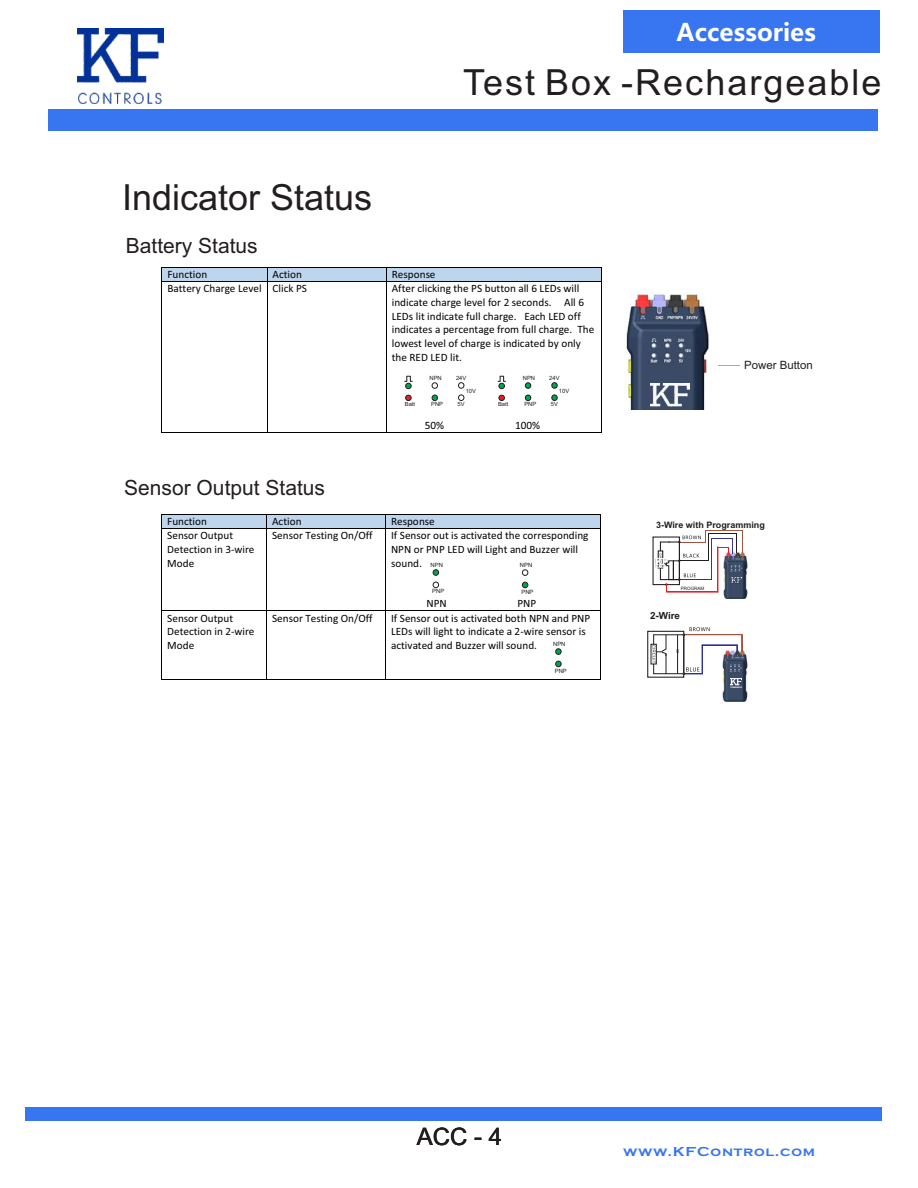
<style>
.page{position:relative;width:918px;height:1188px;background:#fff}
.page>*{position:absolute;margin:0;border:0;box-sizing:border-box;transform-origin:0 0}
.t1{font:36px "Arial";letter-spacing:.055em;color:#221e1f}
.t2{font:36px "Arial";color:#221e1f}
.t3{font:700 24px "Microsoft Ya Hei";color:#fff}
.t4{font:24px "Arial";color:#221e1f}
.t5{font:21px "Arial";color:#221e1f}
.t6{font:700 13.5px "Copperplate Gothic";letter-spacing:.05em;color:#3775f1;scale:1.11 1}
.t7{font:11.4px "Arial";color:#221e1f}
.t8{font:11.25px/13.6px "Calibri";color:#000}
.t9{font:700 9.75px "Arial";color:#221e1f}
.t10{font:700 8.85px "Arial";color:#221e1f}
.t11{font:5.85px "Arial";color:#221e1f}
.t12{font:5.7px "Arial";color:#221e1f;scale:1.05 1}
.t13{font:4.5px "Arial";color:#221e1f}
</style>
<div class="page">
<img style="left:722px;top:650px;width:26px;height:52px">
<svg style="left:730px;top:678px;width:12px;height:10px"></svg>
<hr style="left:683px;top:634px;width:60px;height:1px;background:#a15641">
<div style="left:702px;top:645px;width:36px;height:1px;background:#221e1f;border:1px solid #2e3092"></div>
<div style="left:647px;top:631px;width:37px;height:47px;border:1px solid #221e1f"></div>
<div style="left:653px;top:634px;width:31px;height:40px;border:1px solid #221e1f"></div>
<hr style="left:677px;top:635px;width:1px;height:39px;background:#221e1f">
<svg style="left:651px;top:644px;width:1px;height:20px"></svg>
<svg style="left:652px;top:634px;width:15px;height:40px"></svg>
<svg style="left:683px;top:627px;width:27px;height:9px"></svg>
<svg style="left:737px;top:634px;width:6px;height:18px"></svg>
<svg style="left:676px;top:645px;width:27px;height:30px"></svg>
<img style="left:724px;top:552px;width:23px;height:47px">
<svg style="left:655px;top:531px;width:88px;height:61px"></svg>
<svg style="left:433px;top:569px;width:6px;height:7px"></svg>
<svg style="left:433px;top:582px;width:6px;height:6px"></svg>
<div style="left:48px;top:109px;width:830px;height:21px;background:#3775f1"></div>
<img style="left:77px;top:28px;width:86px;height:76px">
<div style="left:623px;top:11px;width:257px;height:42px;background:#3775f1"></div>
<div style="left:26px;top:1108px;width:856px;height:13px;background:#3775f1"></div>
<img style="left:624px;top:291px;width:85px;height:119px">
<img style="left:651px;top:384px;width:38px;height:26px">
<svg style="left:718px;top:365px;width:22px;height:1px"></svg>
<div style="left:551px;top:382px;width:7px;height:7px;background:#00a550;border:1px solid #221e1f;border-radius:50%"></div>
<svg style="left:551px;top:395px;width:7px;height:6px"></svg>
<svg style="left:499px;top:395px;width:6px;height:6px"></svg>
<svg style="left:498px;top:376px;width:8px;height:13px"></svg>
<svg style="left:525px;top:382px;width:6px;height:7px"></svg>
<svg style="left:525px;top:395px;width:6px;height:6px"></svg>
<svg style="left:458px;top:382px;width:6px;height:7px"></svg>
<svg style="left:458px;top:395px;width:6px;height:6px"></svg>
<svg style="left:405px;top:383px;width:7px;height:6px"></svg>
<svg style="left:405px;top:395px;width:7px;height:6px"></svg>
<svg style="left:404px;top:376px;width:9px;height:6px"></svg>
<svg style="left:432px;top:382px;width:6px;height:7px"></svg>
<svg style="left:432px;top:395px;width:6px;height:6px"></svg>
<svg style="left:522px;top:569px;width:6px;height:7px"></svg>
<svg style="left:522px;top:582px;width:6px;height:6px"></svg>
<div style="left:555px;top:648px;width:7px;height:7px;background:#00a550;border:1px solid #221e1f;border-radius:50%"></div>
<svg style="left:555px;top:661px;width:7px;height:6px"></svg>
<div style="left:162px;top:515px;width:104px;height:13px;background:#bdd5ed"></div>
<div style="left:267px;top:515px;width:118px;height:13px;background:#bdd5ed"></div>
<div style="left:386px;top:515px;width:214px;height:13px;background:#bdd5ed"></div>
<hr style="left:162px;top:514px;width:105px;height:1px;background:#000">
<hr style="left:267px;top:514px;width:118px;height:1px;background:#000">
<hr style="left:386px;top:514px;width:214px;height:1px;background:#000">
<hr style="left:162px;top:528px;width:105px;height:1px;background:#000">
<hr style="left:267px;top:528px;width:118px;height:1px;background:#000">
<svg style="left:385px;top:514px;width:1px;height:15px"></svg>
<hr style="left:386px;top:528px;width:214px;height:1px;background:#000">
<svg style="left:600px;top:514px;width:1px;height:15px"></svg>
<hr style="left:162px;top:529px;width:1px;height:82px;background:#000">
<hr style="left:267px;top:529px;width:1px;height:82px;background:#000">
<hr style="left:385px;top:529px;width:1px;height:82px;background:#000">
<hr style="left:600px;top:529px;width:1px;height:82px;background:#000">
<hr style="left:162px;top:611px;width:105px;height:1px;background:#000">
<hr style="left:267px;top:611px;width:118px;height:1px;background:#000">
<hr style="left:386px;top:611px;width:214px;height:1px;background:#000">
<hr style="left:162px;top:611px;width:1px;height:68px;background:#000">
<hr style="left:162px;top:679px;width:105px;height:1px;background:#000">
<hr style="left:267px;top:611px;width:1px;height:68px;background:#000">
<hr style="left:267px;top:679px;width:118px;height:1px;background:#000">
<hr style="left:385px;top:611px;width:1px;height:68px;background:#000">
<hr style="left:386px;top:679px;width:214px;height:1px;background:#000">
<hr style="left:600px;top:611px;width:1px;height:68px;background:#000">
<div style="left:162px;top:268px;width:105px;height:13px;background:#bdd5ed"></div>
<div style="left:267px;top:268px;width:119px;height:13px;background:#bdd5ed"></div>
<div style="left:387px;top:268px;width:214px;height:13px;background:#bdd5ed"></div>
<hr style="left:162px;top:267px;width:105px;height:1px;background:#000">
<hr style="left:267px;top:267px;width:119px;height:1px;background:#000">
<hr style="left:387px;top:267px;width:214px;height:1px;background:#000">
<hr style="left:162px;top:281px;width:105px;height:1px;background:#000">
<svg style="left:267px;top:268px;width:1px;height:13px"></svg>
<hr style="left:267px;top:281px;width:119px;height:1px;background:#000">
<svg style="left:386px;top:267px;width:1px;height:15px"></svg>
<hr style="left:387px;top:281px;width:214px;height:1px;background:#000">
<svg style="left:601px;top:267px;width:1px;height:15px"></svg>
<hr style="left:162px;top:282px;width:1px;height:150px;background:#000">
<hr style="left:162px;top:432px;width:105px;height:1px;background:#000">
<hr style="left:267px;top:282px;width:1px;height:150px;background:#000">
<hr style="left:267px;top:432px;width:119px;height:1px;background:#000">
<hr style="left:386px;top:282px;width:1px;height:150px;background:#000">
<hr style="left:387px;top:432px;width:214px;height:1px;background:#000">
<hr style="left:601px;top:282px;width:1px;height:150px;background:#000">
<h1 class="t2" style="left:122px;top:172px;width:252px">Indicator Status</h1>
<h3 class="t5" style="left:126px;top:231px;width:133px">Battery Status</h3>
<h2 class="t3" style="left:677px;top:16px;width:141px">Accessories</h2>
<h1 class="t1" style="left:463px;top:57px;width:420px">Test Box -Rechargeable</h1>
<p class="t8" style="left:167px;top:267px;width:41px">Function</p>
<p class="t8" style="left:273px;top:267px;width:31px">Action</p>
<p class="t8" style="left:392px;top:267px;width:45px">Response</p>
<p class="t8" style="left:167px;top:281px;width:141px">Battery Charge Level Click PS</p>
<p class="t8" style="left:392px;top:281px;width:204px">After clicking the PS button all 6 LEDs will indicate charge level for 2 seconds. All 6<br>LEDs lit indicate full charge. Each LED off indicates a percentage from full charge. The lowest level of charge is indicated by only the RED LED lit.</p>
<h3 class="t5" style="left:124px;top:473px;width:202px">Sensor Output Status</h3>
<p class="t12" style="left:405px;top:400px;width:12px">Batt</p>
<p class="t11" style="left:430px;top:374px;width:14px">NPN</p>
<p class="t11" style="left:431px;top:400px;width:13px">PNP</p>
<p class="t11" style="left:456px;top:374px;width:12px">24V</p>
<p class="t11" style="left:466px;top:387px;width:12px">10V</p>
<p class="t11" style="left:458px;top:400px;width:9px">5V</p>
<p class="t12" style="left:498px;top:400px;width:12px">Batt</p>
<p class="t11" style="left:523px;top:374px;width:14px">NPN</p>
<p class="t11" style="left:524px;top:400px;width:13px">PNP</p>
<p class="t11" style="left:549px;top:374px;width:12px">24V</p>
<p class="t11" style="left:559px;top:387px;width:12px">10V</p>
<p class="t11" style="left:551px;top:400px;width:9px">5V</p>
<p class="t8" style="left:425px;top:418px;width:21px">50%</p>
<p class="t8" style="left:515px;top:418px;width:27px">100%</p>
<p class="t8" style="left:167px;top:514px;width:41px">Function</p>
<p class="t8" style="left:272px;top:514px;width:31px">Action</p>
<p class="t8" style="left:391px;top:514px;width:45px">Response</p>
<p class="t8" style="left:167px;top:528px;width:89px">Sensor Output<br>Detection in 3-wire<br>Mode</p>
<p class="t8" style="left:272px;top:528px;width:102px">Sensor Testing On/Off</p>
<p class="t8" style="left:391px;top:528px;width:199px">If Sensor out is activated the corresponding<br>NPN or PNP LED will Light and Buzzer will sound.</p>
<p class="t8" style="left:427px;top:597px;width:22px">NPN</p>
<p class="t8" style="left:517px;top:597px;width:20px">PNP</p>
<p class="t8" style="left:167px;top:611px;width:89px">Sensor Output<br>Detection in 2-wire<br>Mode</p>
<p class="t8" style="left:272px;top:611px;width:102px">Sensor Testing On/Off</p>
<p class="t8" style="left:391px;top:611px;width:201px">If Sensor out is activated both NPN and PNP<br>LEDs will light to indicate a 2-wire sensor is activated and Buzzer will sound.</p>
<p class="t11" style="left:431px;top:561px;width:14px">NPN</p>
<p class="t11" style="left:432px;top:587px;width:14px">PNP</p>
<p class="t11" style="left:520px;top:561px;width:14px">NPN</p>
<p class="t11" style="left:521px;top:587px;width:14px">PNP</p>
<p class="t11" style="left:553px;top:640px;width:14px">NPN</p>
<p class="t11" style="left:555px;top:666px;width:14px">PNP</p>
<p class="t7" style="left:744px;top:358px;width:70px">Power Button</p>
<p class="t10" style="left:656px;top:519px;width:110px">3-Wire with Programming</p>
<p class="t13" style="left:681px;top:585px;width:25px">PROGRAM</p>
<p class="t9" style="left:650px;top:609px;width:32px">2-Wire</p>
<h2 class="t4" style="left:417px;top:1121px;width:87px">ACC - 4</h2>
<p class="t6" style="left:623px;top:1144px;width:175px">www.KFControl.com</p>
</div>
